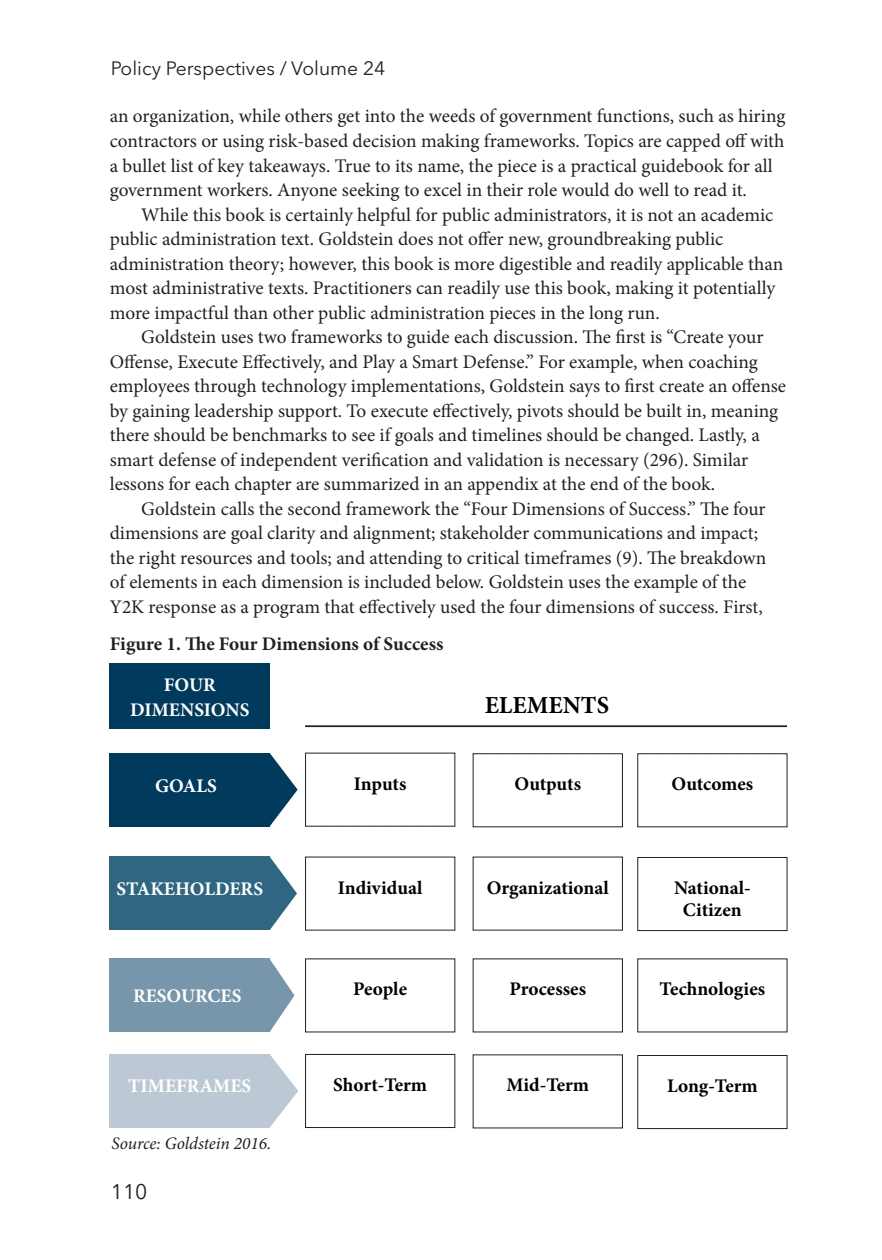
<style>
.page{position:relative;width:882px;height:1260px;background:#fff}
.page>*{position:absolute;margin:0;border:0;box-sizing:border-box;transform-origin:0 0}
.t1{font:700 24.5px "Minion Pro";color:#000}
.t2{font:21px "Avenir Next LT Pro";color:#231f20}
.t3{font:19.25px/24.5px "Minion Pro";color:#231f20}
.t4{font:700 19.25px/22.1px "Minion Pro";color:#000;text-align:center}
.t5{font:700 19.25px/24.5px "Minion Pro";color:#fff;text-align:center}
.t6{font:700 19.25px "Minion Pro";color:#231f20}
.t7{font:19.25px "Avenir Next LT Pro";color:#231f20}
.t8{font:italic 17.5px "Minion Pro";letter-spacing:-.005em;color:#231f20}
</style>
<div class="page">
<div style="left:637px;top:753px;width:151px;height:74px;border:1px solid #231f20"></div>
<div style="left:473px;top:753px;width:150px;height:74px;border:1px solid #231f20"></div>
<div style="left:637px;top:857px;width:151px;height:74px;border:1px solid #231f20"></div>
<div style="left:305px;top:1054px;width:150px;height:74px;border:1px solid #231f20"></div>
<div style="left:637px;top:1055px;width:151px;height:74px;border:1px solid #231f20"></div>
<div style="left:110px;top:753px;width:160px;height:73px;background:#003a5d"></div>
<div style="left:110px;top:857px;width:160px;height:73px;background:#2f6783"></div>
<div style="left:110px;top:959px;width:160px;height:73px;background:#7896ab"></div>
<div style="left:110px;top:1054px;width:160px;height:74px;background:#bcc9d4"></div>
<div style="left:110px;top:664px;width:160px;height:65px;background:#003a5d"></div>
<hr style="left:305px;top:725px;width:482px;height:2px;background:#231f20">
<svg style="left:270px;top:857px;width:27px;height:73px"></svg>
<svg style="left:270px;top:753px;width:28px;height:73px"></svg>
<svg style="left:270px;top:959px;width:24px;height:73px"></svg>
<svg style="left:270px;top:1055px;width:28px;height:72px"></svg>
<p class="t7" style="left:111px;top:57px;width:276px">Policy Perspectives / Volume 24</p>
<p class="t3" style="left:110px;top:104px;width:677px">an organization, while others get into the weeds of government functions, such as hiring contractors or using risk-based decision making frameworks. Topics are capped off with a bullet list of key takeaways. True to its name, the piece is a practical guidebook for all government workers. Anyone seeking to excel in their role would do well to read it.</p>
<p class="t3" style="left:110px;top:202px;width:675px;text-indent:31px">While this book is certainly helpful for public administrators, it is not an academic public administration text. Goldstein does not offer new, groundbreaking public administration theory; however, this book is more digestible and readily applicable than most administrative texts. Practitioners can readily use this book, making it potentially more impactful than other public administration pieces in the long run.</p>
<p class="t3" style="left:110px;top:325px;width:678px;text-indent:31px">Goldstein uses two frameworks to guide each discussion. The first is “Create your Offense, Execute Effectively, and Play a Smart Defense.” For example, when coaching employees through technology implementations, Goldstein says to first create an offense by gaining leadership support. To execute effectively, pivots should be built in, meaning there should be benchmarks to see if goals and timelines should be changed. Lastly, a smart defense of independent verification and validation is necessary (296). Similar lessons for each chapter are summarized in an appendix at the end of the book.</p>
<p class="t3" style="left:110px;top:496px;width:658px;text-indent:31px">Goldstein calls the second framework the “Four Dimensions of Success.” The four dimensions are goal clarity and alignment; stakeholder communications and impact; the right resources and tools; and attending to critical timeframes (9). The breakdown of elements in each dimension is included below. Goldstein uses the example of the Y2K response as a program that effectively used the four dimensions of success. First,</p>
<p class="t6" style="left:110px;top:630px;width:335px">Figure 1. The Four Dimensions of Success</p>
<p class="t5" style="left:130px;top:673px;width:121px">FOUR<br>DIMENSIONS</p>
<p class="t1" style="left:485px;top:687px;width:126px">ELEMENTS</p>
<p class="t5" style="left:155px;top:774px;width:63px">GOALS</p>
<p class="t5" style="left:117px;top:876px;width:148px">STAKEHOLDERS</p>
<p class="t5" style="left:133px;top:983px;width:110px">RESOURCES</p>
<p class="t5" style="left:128px;top:1074px;width:125px">TIMEFRAMES</p>
<p class="t8" style="left:112px;top:1131px;width:161px">Source: Goldstein 2016.</p>
<p class="t2" style="left:111px;top:1179px;width:38px">110</p>
<p class="t4" style="left:354px;top:772px;width:54px">Inputs</p>
<p class="t4" style="left:515px;top:773px;width:68px">Outputs</p>
<p class="t4" style="left:671px;top:773px;width:83px">Outcomes</p>
<p class="t4" style="left:338px;top:876px;width:86px">Individual</p>
<p class="t4" style="left:487px;top:876px;width:124px">Organizational</p>
<p class="t4" style="left:674px;top:877px;width:78px">National-<br>Citizen</p>
<p class="t4" style="left:353px;top:978px;width:55px">People</p>
<p class="t4" style="left:510px;top:978px;width:78px">Processes</p>
<p class="t4" style="left:660px;top:978px;width:107px">Technologies</p>
<p class="t4" style="left:333px;top:1074px;width:95px">Short-Term</p>
<p class="t4" style="left:506px;top:1074px;width:84px">Mid-Term</p>
<p class="t4" style="left:667px;top:1075px;width:92px">Long-Term</p>
</div>
